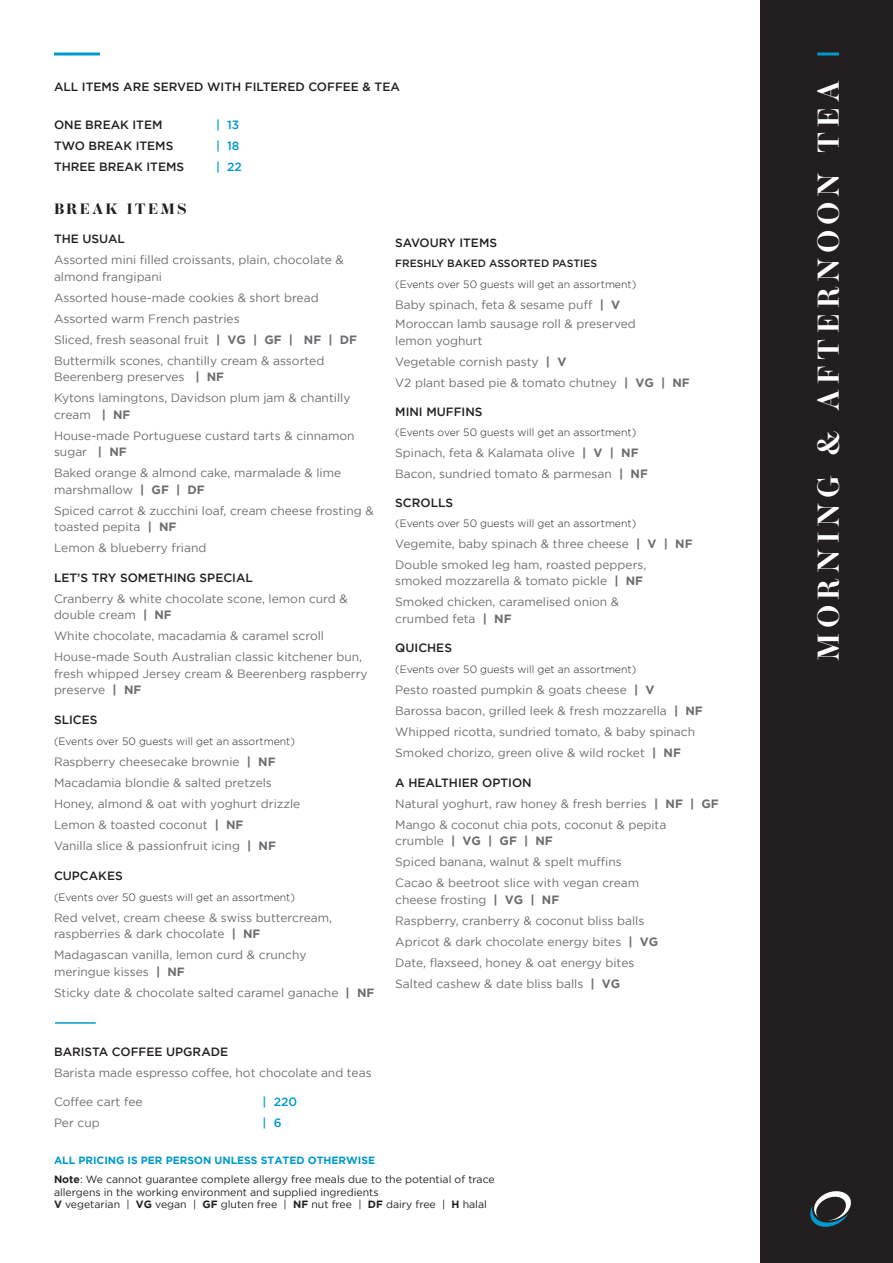
<style>
.page{position:relative;width:893px;height:1263px;background:#fff}
.page>*{position:absolute;margin:0;border:0;box-sizing:border-box;transform-origin:0 0}
.t1{font:600 30px "Operetta 12";letter-spacing:.18em;color:#fff}
.t2{font:700 15px "Operetta 12";letter-spacing:.15em;color:#231f20}
.Body_text_1_line{font:12px/16.5px "Gotham";color:#6c6d70}
.t3{font:500 12px "Gotham";color:#231f20}
.Body_text_1_line-2{font:500 12px "Gotham";color:#09c}
.t4{font:300 10.5px "Gotham";color:#231f20}
.t5{font:10.5px/12.6px "Gotham";color:#231f20}
.t6{font:700 10.5px "Gotham";color:#09c}
.t7{font:500 10.5px "Gotham";color:#231f20}
.s1{font-weight:700}
</style>
<div class="page">
<div style="left:760px;top:0;width:133px;height:1263px;background:#231f20"></div>
<hr style="left:817px;top:53px;width:22px;height:3px;background:#09c">
<svg style="left:810px;top:1191px;width:41px;height:36px"></svg>
<hr style="left:54px;top:53px;width:46px;height:3px;background:#09c">
<hr style="left:55px;top:1022px;width:41px;height:2px;background:#09c">
<p class="t3" style="left:54px;top:80px;width:347px">ALL ITEMS ARE SERVED WITH FILTERED COFFEE &amp; TEA</p>
<p class="t3" style="left:54px;top:118px;width:110px">ONE BREAK ITEM</p>
<p class="Body_text_1_line-2" style="left:216px;top:118px;width:25px">| 13</p>
<p class="t3" style="left:54px;top:139px;width:121px">TWO BREAK ITEMS</p>
<p class="Body_text_1_line-2" style="left:216px;top:139px;width:25px">| 18</p>
<p class="t3" style="left:54px;top:160px;width:132px">THREE BREAK ITEMS</p>
<p class="Body_text_1_line-2" style="left:216px;top:160px;width:27px">| 22</p>
<p class="t2" style="left:54px;top:200px;width:134px">BREAK ITEMS</p>
<p class="t3" style="left:54px;top:232px;width:72px">THE USUAL</p>
<p class="Body_text_1_line" style="left:54px;top:252px;width:291px">Assorted mini filled croissants, plain, chocolate &amp; almond frangipani</p>
<p class="Body_text_1_line" style="left:54px;top:289px;width:266px">Assorted house-made cookies &amp; short bread</p>
<p class="Body_text_1_line" style="left:54px;top:310px;width:187px">Assorted warm French pastries</p>
<p class="Body_text_1_line" style="left:54px;top:331px;width:305px">Sliced, fresh seasonal fruit <span class="s1">| VG | GF | NF | DF</span></p>
<p class="Body_text_1_line" style="left:54px;top:352px;width:272px">Buttermilk scones, chantilly cream &amp; assorted<br>Beerenberg preserves <span class="s1">| NF</span></p>
<p class="Body_text_1_line" style="left:54px;top:390px;width:298px">Kytons lamingtons, Davidson plum jam &amp; chantilly cream <span class="s1">| NF</span></p>
<p class="Body_text_1_line" style="left:54px;top:427px;width:302px">House-made Portuguese custard tarts &amp; cinnamon sugar <span class="s1">| NF</span></p>
<p class="Body_text_1_line" style="left:54px;top:465px;width:289px">Baked orange &amp; almond cake, marmalade &amp; lime marshmallow <span class="s1">| GF | DF</span></p>
<p class="Body_text_1_line" style="left:54px;top:502px;width:321px">Spiced carrot &amp; zucchini loaf, cream cheese frosting &amp; toasted pepita <span class="s1">| NF</span></p>
<p class="Body_text_1_line" style="left:54px;top:540px;width:154px">Lemon &amp; blueberry friand</p>
<p class="t3" style="left:54px;top:571px;width:200px">LET’S TRY SOMETHING SPECIAL</p>
<p class="Body_text_1_line" style="left:54px;top:590px;width:295px">Cranberry &amp; white chocolate scone, lemon curd &amp; double cream <span class="s1">| NF</span></p>
<p class="Body_text_1_line" style="left:54px;top:628px;width:272px">White chocolate, macadamia &amp; caramel scroll</p>
<p class="Body_text_1_line" style="left:54px;top:649px;width:315px">House-made South Australian classic kitchener bun, fresh whipped Jersey cream &amp; Beerenberg raspberry preserve <span class="s1">| NF</span></p>
<p class="t3" style="left:54px;top:713px;width:45px">SLICES</p>
<p class="t4" style="left:54px;top:735px;width:243px">(Events over 50 guests will get an assortment)</p>
<p class="Body_text_1_line" style="left:54px;top:753px;width:223px">Raspberry cheesecake brownie <span class="s1">| NF</span></p>
<p class="Body_text_1_line" style="left:54px;top:774px;width:219px">Macadamia blondie &amp; salted pretzels</p>
<p class="Body_text_1_line" style="left:54px;top:795px;width:248px">Honey, almond &amp; oat with yoghurt drizzle</p>
<p class="Body_text_1_line" style="left:54px;top:816px;width:191px">Lemon &amp; toasted coconut <span class="s1">| NF</span></p>
<p class="Body_text_1_line" style="left:54px;top:837px;width:223px">Vanilla slice &amp; passionfruit icing <span class="s1">| NF</span></p>
<p class="t3" style="left:54px;top:868px;width:70px">CUPCAKES</p>
<p class="t4" style="left:54px;top:891px;width:243px">(Events over 50 guests will get an assortment)</p>
<p class="Body_text_1_line" style="left:54px;top:909px;width:280px">Red velvet, cream cheese &amp; swiss buttercream, raspberries &amp; dark chocolate <span class="s1">| NF</span></p>
<p class="Body_text_1_line" style="left:54px;top:946px;width:254px">Madagascan vanilla, lemon curd &amp; crunchy meringue kisses <span class="s1">| NF</span></p>
<p class="Body_text_1_line" style="left:54px;top:984px;width:322px">Sticky date &amp; chocolate salted caramel ganache <span class="s1">| NF</span></p>
<p class="t3" style="left:54px;top:1044px;width:176px">BARISTA COFFEE UPGRADE</p>
<p class="Body_text_1_line" style="left:54px;top:1064px;width:319px">Barista made espresso coffee, hot chocolate and teas</p>
<p class="Body_text_1_line" style="left:54px;top:1093px;width:90px">Coffee cart fee</p>
<p class="Body_text_1_line-2" style="left:262px;top:1095px;width:36px">| 220</p>
<p class="Body_text_1_line" style="left:54px;top:1114px;width:47px">Per cup</p>
<p class="Body_text_1_line-2" style="left:262px;top:1116px;width:21px">| 6</p>
<p class="t6" style="left:54px;top:1154px;width:323px">ALL PRICING IS PER PERSON UNLESS STATED OTHERWISE</p>
<p class="t3" style="left:395px;top:236px;width:103px">SAVOURY ITEMS</p>
<p class="t7" style="left:395px;top:257px;width:204px">FRESHLY BAKED ASSORTED PASTIES</p>
<p class="t4" style="left:395px;top:278px;width:243px">(Events over 50 guests will get an assortment)</p>
<p class="Body_text_1_line" style="left:395px;top:295px;width:242px;line-height:19.5px">Baby spinach, feta &amp; sesame puff <span class="s1">| V<br></span>Moroccan lamb sausage roll &amp; preserved</p>
<p class="Body_text_1_line" style="left:395px;top:332px;width:89px">lemon yoghurt</p>
<p class="Body_text_1_line" style="left:395px;top:353px;width:173px">Vegetable cornish pasty <span class="s1">| V</span></p>
<p class="Body_text_1_line" style="left:395px;top:374px;width:296px">V2 plant based pie &amp; tomato chutney <span class="s1">| VG | NF</span></p>
<p class="t3" style="left:395px;top:405px;width:89px">MINI MUFFINS</p>
<p class="t4" style="left:395px;top:426px;width:243px">(Events over 50 guests will get an assortment)</p>
<p class="Body_text_1_line" style="left:395px;top:444px;width:245px">Spinach, feta &amp; Kalamata olive <span class="s1">| V | NF</span></p>
<p class="Body_text_1_line" style="left:395px;top:465px;width:254px">Bacon, sundried tomato &amp; parmesan <span class="s1">| NF</span></p>
<p class="t3" style="left:395px;top:496px;width:59px">SCROLLS</p>
<p class="t4" style="left:395px;top:517px;width:243px">(Events over 50 guests will get an assortment)</p>
<p class="Body_text_1_line" style="left:395px;top:535px;width:299px">Vegemite, baby spinach &amp; three cheese <span class="s1">| V | NF</span></p>
<p class="Body_text_1_line" style="left:395px;top:556px;width:253px">Double smoked leg ham, roasted peppers, smoked mozzarella &amp; tomato pickle <span class="s1">| NF</span></p>
<p class="Body_text_1_line" style="left:395px;top:594px;width:226px">Smoked chicken, caramelised onion &amp; crumbed feta <span class="s1">| NF</span></p>
<p class="t3" style="left:395px;top:641px;width:58px">QUICHES</p>
<p class="t4" style="left:395px;top:664px;width:243px">(Events over 50 guests will get an assortment)</p>
<p class="Body_text_1_line" style="left:395px;top:682px;width:261px">Pesto roasted pumpkin &amp; goats cheese <span class="s1">| V</span></p>
<p class="Body_text_1_line" style="left:395px;top:703px;width:309px">Barossa bacon, grilled leek &amp; fresh mozzarella <span class="s1">| NF</span></p>
<p class="Body_text_1_line" style="left:395px;top:724px;width:301px">Whipped ricotta, sundried tomato, &amp; baby spinach</p>
<p class="Body_text_1_line" style="left:395px;top:745px;width:287px">Smoked chorizo, green olive &amp; wild rocket <span class="s1">| NF</span></p>
<p class="t3" style="left:395px;top:776px;width:138px">A HEALTHIER OPTION</p>
<p class="Body_text_1_line" style="left:395px;top:795px;width:325px">Natural yoghurt, raw honey &amp; fresh berries <span class="s1">| NF | GF</span></p>
<p class="Body_text_1_line" style="left:395px;top:816px;width:273px">Mango &amp; coconut chia pots, coconut &amp; pepita crumble <span class="s1">| VG | GF | NF</span></p>
<p class="Body_text_1_line" style="left:395px;top:854px;width:228px">Spiced banana, walnut &amp; spelt muffins</p>
<p class="Body_text_1_line" style="left:395px;top:875px;width:246px">Cacao &amp; beetroot slice with vegan cream cheese frosting <span class="s1">| VG | NF</span></p>
<p class="Body_text_1_line" style="left:395px;top:912px;width:251px">Raspberry, cranberry &amp; coconut bliss balls</p>
<p class="Body_text_1_line" style="left:395px;top:933px;width:265px">Apricot &amp; dark chocolate energy bites <span class="s1">| VG</span></p>
<p class="Body_text_1_line" style="left:395px;top:954px;width:241px">Date, flaxseed, honey &amp; oat energy bites</p>
<p class="Body_text_1_line" style="left:395px;top:975px;width:227px">Salted cashew &amp; date bliss balls <span class="s1">| VG</span></p>
<p class="t5" style="left:54px;top:1173px;width:442px"><span class="s1">Note</span>: We cannot guarantee complete allergy free meals due to the potential of trace allergens in the working environment and supplied ingredients<br><span class="s1">V</span> vegetarian | <span class="s1">VG</span> vegan | <span class="s1">GF</span> gluten free | <span class="s1">NF</span> nut free | <span class="s1">DF</span> dairy free | <span class="s1">H</span> halal</p>
<p class="t1" style="left:811px;top:661px;width:582px;rotate:-90deg">MORNING &amp; AFTERNOON TEA</p>
</div>
